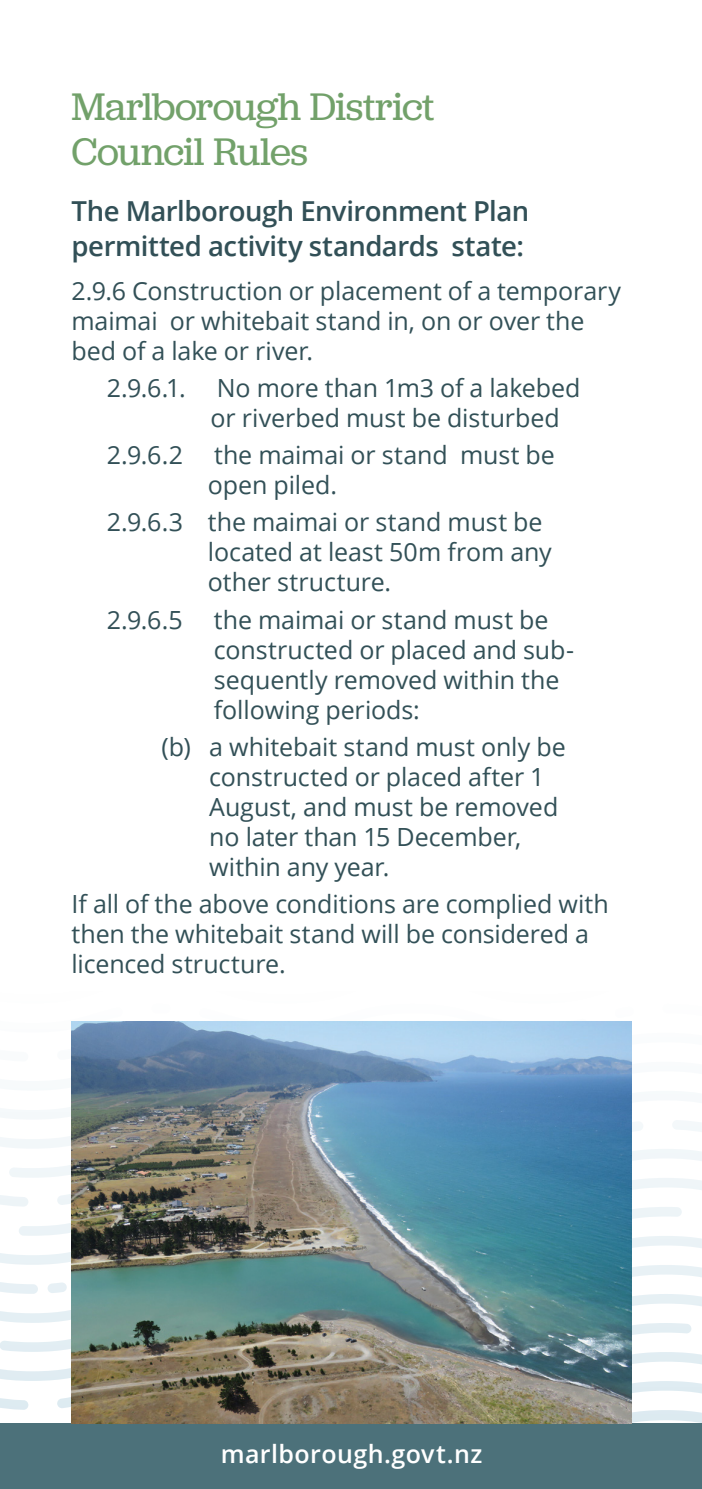
<style>
.page{position:relative;width:702px;height:1489px;background:#fff}
.page>*{position:absolute;margin:0;border:0;box-sizing:border-box;transform-origin:0 0}
.t1{font:40px/45px "Jubilat";letter-spacing:-.015em;color:#72a16a}
.t2{font:600 27.5px/35px "Open Sans";letter-spacing:-.02em;color:#325057}
.t3{font:25px/30px "Open Sans";letter-spacing:-.005em;color:#325057}
.t4{font:600 25px "Open Sans";letter-spacing:.015em;color:#fff}
</style>
<div class="page">
<svg style="left:0;top:1021px;width:702px;height:402px"></svg>
<div style="left:0;top:1423px;width:702px;height:65px;background:#4c717a"></div>
<img style="left:71px;top:1021px;width:560px;height:402px">
<h1 class="t1" style="left:71px;top:82px;width:364px">Marlborough District<br>Council Rules</h1>
<p class="t2" style="left:71px;top:193px;width:459px">The Marlborough Environment Plan permitted activity standards state:</p>
<p class="t3" style="left:71px;top:275px;width:551px">2.9.6 Construction or placement of a temporary maimai or whitebait stand in, on or over the bed of a lake or river.</p>
<p class="t3" style="left:210px;top:372px;width:371px;text-indent:-104px">2.9.6.1. No more than 1m3 of a lakebed or riverbed must be disturbed</p>
<p class="t3" style="left:208px;top:439px;width:348px;text-indent:-101px">2.9.6.2 the maimai or stand must be open piled.</p>
<p class="t3" style="left:208px;top:506px;width:345px;text-indent:-101px">2.9.6.3 the maimai or stand must be located at least 50m from any other structure.</p>
<p class="t3" style="left:214px;top:603px;width:361px;text-indent:-107px">2.9.6.5 the maimai or stand must be constructed or placed and sub&shy;sequently removed within the following periods:</p>
<p class="t3" style="left:209px;top:731px;width:358px;text-indent:-48px">(b) a whitebait stand must only be constructed or placed after 1<br>August, and must be removed no later than 15 December, within any year.</p>
<p class="t3" style="left:71px;top:888px;width:538px">If all of the above conditions are complied with then the whitebait stand will be considered a licenced structure.</p>
<p class="t4" style="left:221px;top:1436px;width:263px">marlborough.govt.nz</p>
</div>
